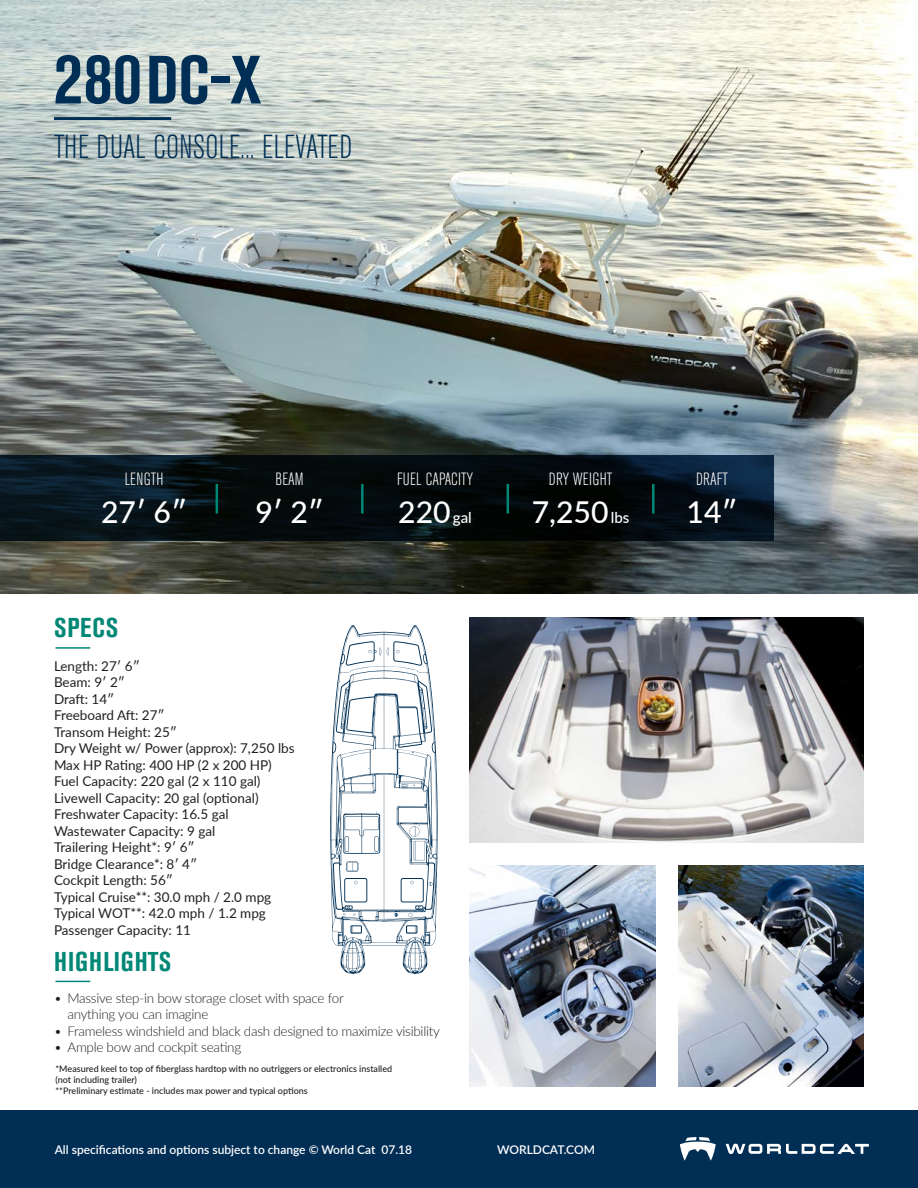
<style>
.page{position:relative;width:918px;height:1188px;background:#fff}
.page>*{position:absolute;margin:0;border:0;box-sizing:border-box;transform-origin:0 0}
.t1{font:700 condensed 67.5px "Akzidenz Grotesk BE";color:#002e54}
.t2{font:300 condensed 33px "Akzidenz Grotesk BE";letter-spacing:.005em;color:#002e54}
.t3{font:500 30.15px "Lato";color:#fff}
.t4{font:700 condensed 27px "Akzidenz Grotesk BE";letter-spacing:.035em;color:#008775}
.t5{font:300 condensed 17.55px "Akzidenz Grotesk BE";color:#fff}
.t6{font:13.5px/16.5px "Lato";color:#231f20}
.t7{font:300 13.5px/16.5px "Lato";letter-spacing:-.02em;color:#231f20}
.t8{font:600 12px "Lato";color:#fff}
.t9{font:500 9px/10.8px "Lato";color:#231f20}
.s1{font-size:72px}
.s2{font-size:15.15px}
</style>
<div class="page">
<div style="left:0;top:1110px;width:918px;height:78px;background:#002e54"></div>
<svg style="left:726px;top:1144px;width:143px;height:10px"></svg>
<svg style="left:680px;top:1137px;width:36px;height:24px"></svg>
<img style="left:470px;top:617px;width:394px;height:225px">
<img style="left:678px;top:865px;width:186px;height:221px">
<img style="left:470px;top:865px;width:185px;height:221px">
<img style="left:0;top:0;width:918px;height:594px">
<hr style="left:54px;top:117px;width:117px;height:3px;background:#002e54">
<svg style="left:0;top:455px;width:774px;height:85px;background:#050f15"></svg>
<hr style="left:216px;top:484px;width:2px;height:30px;background:#008775">
<hr style="left:507px;top:484px;width:2px;height:30px;background:#008775">
<hr style="left:361px;top:484px;width:3px;height:30px;background:#008775">
<hr style="left:652px;top:484px;width:3px;height:30px;background:#008775">
<hr style="left:56px;top:647px;width:34px;height:2px;background:#008775">
<svg style="left:330px;top:625px;width:108px;height:349px"></svg>
<hr style="left:56px;top:981px;width:34px;height:1px;background:#008775">
<h1 class="t1" style="left:54px;top:41px;width:210px"><span class="s1">280</span>DC-X</h1>
<h2 class="t2" style="left:54px;top:129px;width:300px">THE DUAL CONSOLE... ELEVATED</h2>
<p class="t5" style="left:125px;top:469px;width:40px">LENGTH</p>
<h3 class="t3" style="left:101px;top:490px;width:87px">27ʹ 6ʺ</h3>
<h3 class="t4" style="left:54px;top:613px;width:66px">SPECS</h3>
<p class="t5" style="left:275px;top:469px;width:30px">BEAM</p>
<h3 class="t3" style="left:255px;top:490px;width:70px">9ʹ 2ʺ</h3>
<p class="t6" style="left:54px;top:657px;width:242px">Length: 27ʹ 6ʺ<br>Beam: 9ʹ 2ʺ<br>Draft: 14ʺ<br>Freeboard Aft: 27″<br>Transom Height: 25″<br>Dry Weight w/ Power (approx): 7,250 lbs<br>Max HP Rating: 400 HP (2 x 200 HP)<br>Fuel Capacity: 220 gal (2 x 110 gal)<br>Livewell Capacity: 20 gal (optional)<br>Freshwater Capacity: 16.5 gal<br>Wastewater Capacity: 9 gal<br>Trailering Height*: 9ʹ 6ʺ<br>Bridge Clearance*: 8ʹ 4ʺ<br>Cockpit Length: 56ʺ<br>Typical Cruise**: 30.0 mph / 2.0 mpg<br>Typical WOT**: 42.0 mph / 1.2 mpg<br>Passenger Capacity: 11</p>
<p class="t5" style="left:397px;top:469px;width:77px">FUEL CAPACITY</p>
<h3 class="t3" style="left:398px;top:490px;width:75px">220<span class="s2">gal</span></h3>
<h3 class="t4" style="left:54px;top:946px;width:119px">HIGHLIGHTS</h3>
<p class="t7" style="left:68px;top:989px;width:278px;text-indent:-14px">• Massive step-in bow storage closet with space for anything you can imagine</p>
<p class="t7" style="left:54px;top:1022px;width:387px">• Frameless windshield and black dash designed to maximize visibility</p>
<p class="t7" style="left:54px;top:1038px;width:189px">• Ample bow and cockpit seating</p>
<p class="t9" style="left:56px;top:1063px;width:338px">*Measured keel to top of fiberglass hardtop with no outriggers or electronics installed (not including trailer)<br>**Preliminary estimate - includes max power and typical options</p>
<p class="t5" style="left:549px;top:469px;width:65px">DRY WEIGHT</p>
<h3 class="t3" style="left:532px;top:490px;width:99px">7,250<span class="s2">lbs</span></h3>
<p class="t8" style="left:55px;top:1141px;width:359px">All specifications and options subject to change © World Cat 07.18</p>
<p class="t8" style="left:497px;top:1141px;width:99px">WORLDCAT.COM</p>
<p class="t5" style="left:696px;top:469px;width:34px">DRAFT</p>
<h3 class="t3" style="left:687px;top:490px;width:52px">14ʺ</h3>
</div>
